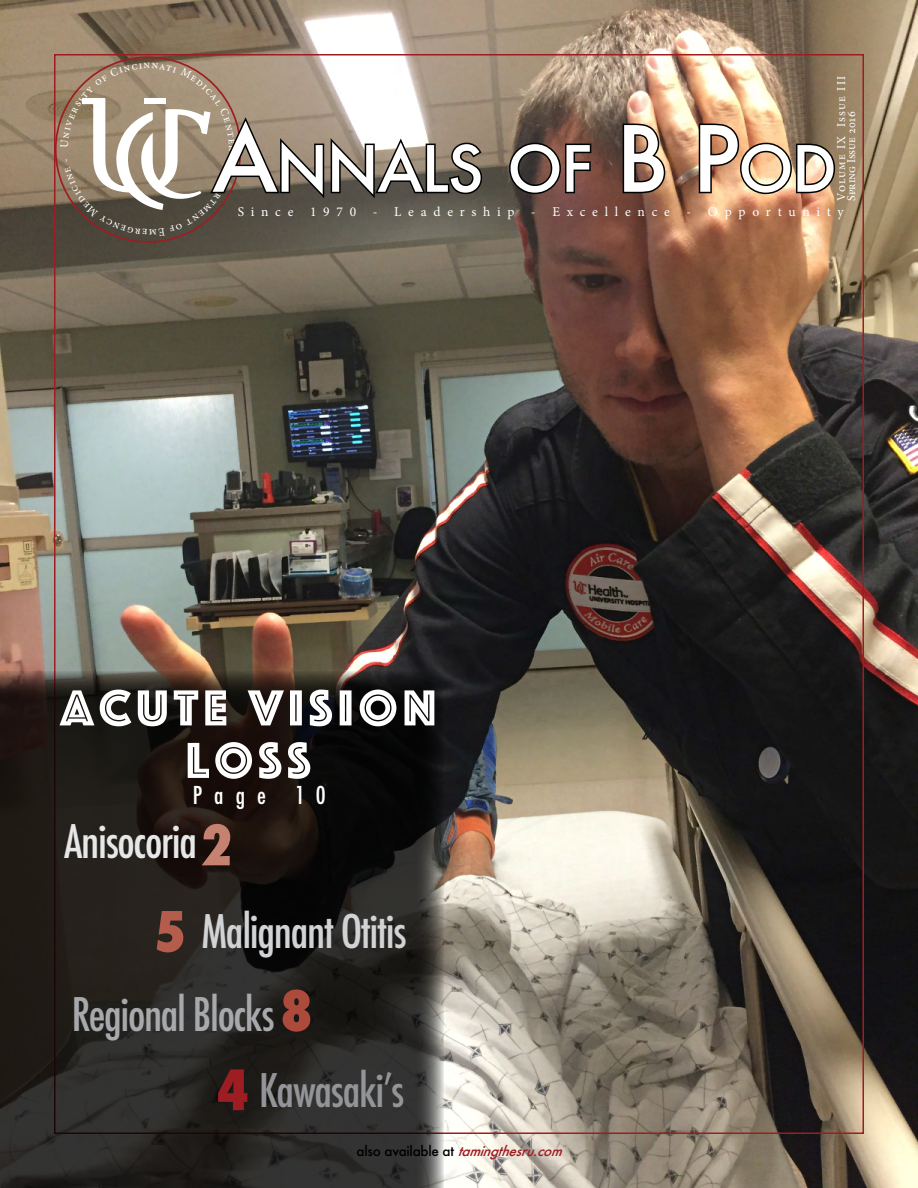
<style>
.page{position:relative;width:918px;height:1188px;background:#fff}
.page>*{position:absolute;margin:0;border:0;box-sizing:border-box;transform-origin:0 0}
.t1{font:500 88.5px "Futura";color:#fff}
.t2{font:500 61.95px "Futura";letter-spacing:-.03em;color:#fff}
.t3{font:800 condensed 54px "Futura";color:#c58270}
.t4{font:800 condensed 54px "Futura";color:#b45d4c}
.t5{font:800 condensed 54px "Futura";color:#ac4a3c}
.t6{font:800 condensed 54px "Futura";color:#9d1d22}
.t7{font:52.5px/52.5px "Phosphate Inline";letter-spacing:.1em;color:#fff;text-align:center}
.t8{font:500 condensed 45px "Futura";letter-spacing:-.03em;color:#d1d3d4}
.t9{font:500 condensed 45px "Futura";letter-spacing:-.03em;color:#a7a9ac}
.t10{font:500 condensed 45px "Futura";letter-spacing:-.03em;color:#e6e7e8}
.t11{font:500 condensed 45px "Futura";letter-spacing:-.03em;color:#939598}
.t12{font:500 condensed 24px "Futura";letter-spacing:.495em;color:#fff}
.t13{font:13.5px "Minion Pro";letter-spacing:.5em;color:#fff}
.t14{font:italic 500 13.5px "Futura";color:#9d1d22}
.t15{font:12px/10.1px "Minion Pro";color:#fff}
.s1{font-size:88.5px}
.s2{font-style:normal;color:#000}
</style>
<div class="page">
<img style="left:0;top:0;width:918px;height:1188px">
<svg style="left:508px;top:141px;width:85px;height:55px;background:#4e3731"></svg>
<svg style="left:621px;top:122px;width:46px;height:73px;background:#705442"></svg>
<img style="left:697px;top:122px;width:140px;height:74px">
<svg style="left:0;top:671px;width:443px;height:517px;background:#23201d"></svg>
<svg style="left:61px;top:63px;width:423px;height:173px;background:#928678"></svg>
<p class="t15" style="left:836px;top:201px;width:126px;rotate:-90deg">Volume IX Issue III<br>Spring Issue 2016</p>
<h1 class="t1" style="left:212px;top:98px;width:67px">A</h1>
<p class="t13" style="left:238px;top:203px;width:608px">Since 1970 - Leadership - Excellence - Opportunity</p>
<h2 class="t2" style="left:276px;top:126px;width:562px">NNALS OF <span class="s1">B P</span>OD</h2>
<h3 class="t7" style="left:61px;top:679px;width:377px">ACUTE VISION<br>LOSS</h3>
<h3 class="t12" style="left:193px;top:780px;width:134px">Page 10</h3>
<h3 class="t10" style="left:64px;top:813px;width:134px">Anisocoria</h3>
<h3 class="t3" style="left:200px;top:809px;width:34px">2</h3>
<h3 class="t8" style="left:202px;top:903px;width:206px">Malignant Otitis</h3>
<h3 class="t9" style="left:72px;top:985px;width:204px">Regional Blocks</h3>
<h3 class="t11" style="left:259px;top:1061px;width:147px">Kawasaki’s</h3>
<h3 class="t4" style="left:154px;top:895px;width:34px">5</h3>
<h3 class="t5" style="left:280px;top:974px;width:34px">8</h3>
<h3 class="t6" style="left:216px;top:1053px;width:34px">4</h3>
<p class="t14" style="left:357px;top:1142px;width:213px"><span class="s2">a l s o a v a i l a b l e a t</span> tamingthesru.com</p>
</div>
